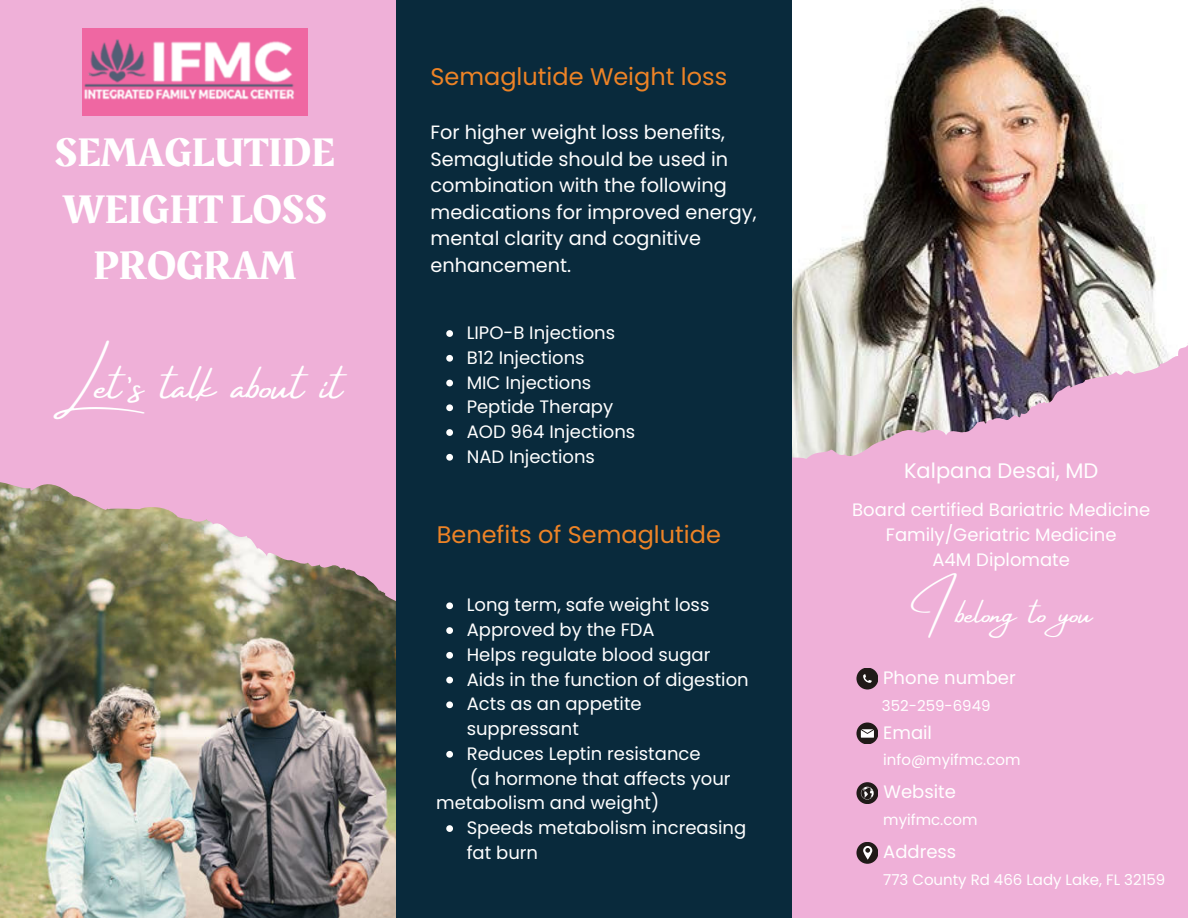
<style>
.page{position:relative;width:1188px;height:918px;background:#efb0d8}
.page>*{position:absolute;margin:0;border:0;box-sizing:border-box;transform-origin:0 0}
.t1{font:46.35px "Amsterdam Four";color:#fff}
.t2{font:41.1px/56.4px "Rakkas";color:#fff;text-align:center}
.t3{font:33px "Amsterdam Four";color:#fff}
.t4{font:24px "Poppins";color:#ed8326}
.t5{font:21px "Poppins";color:#fff}
.t6{font:19.2px/26.5px "Poppins";color:#fff}
.t7{font:18px/24.8px "Poppins";color:#fff}
.t8{font:15px "Poppins";color:#fff}
</style>
<div class="page">
<img style="left:0;top:482px;width:396px;height:436px">
<img style="left:792px;top:0;width:396px;height:459px">
<div style="left:396px;top:0;width:396px;height:918px;background:#092a3c"></div>
<img style="left:82px;top:28px;width:225px;height:88px">
<div style="left:856px;top:668px;width:22px;height:22px;background:#201a18;border-radius:50%"></div>
<div style="left:856px;top:723px;width:22px;height:21px;background:#201a18;border-radius:50%"></div>
<svg style="left:856px;top:782px;width:22px;height:22px"></svg>
<div style="left:856px;top:842px;width:22px;height:22px;background:#201a18;border-radius:50%"></div>
<svg style="left:863px;top:674px;width:9px;height:9px"></svg>
<svg style="left:863px;top:846px;width:9px;height:13px"></svg>
<svg style="left:861px;top:787px;width:12px;height:12px"></svg>
<svg style="left:861px;top:729px;width:13px;height:8px"></svg>
<svg style="left:446px;top:330px;width:7px;height:7px"></svg>
<svg style="left:446px;top:355px;width:7px;height:7px"></svg>
<svg style="left:446px;top:380px;width:7px;height:6px"></svg>
<svg style="left:446px;top:404px;width:7px;height:7px"></svg>
<svg style="left:446px;top:429px;width:7px;height:7px"></svg>
<svg style="left:446px;top:454px;width:7px;height:7px"></svg>
<svg style="left:446px;top:602px;width:7px;height:7px"></svg>
<svg style="left:446px;top:627px;width:7px;height:7px"></svg>
<svg style="left:446px;top:652px;width:7px;height:7px"></svg>
<svg style="left:446px;top:677px;width:7px;height:6px"></svg>
<svg style="left:446px;top:701px;width:7px;height:7px"></svg>
<svg style="left:446px;top:751px;width:7px;height:7px"></svg>
<svg style="left:446px;top:825px;width:7px;height:7px"></svg>
<p class="t2" style="left:55px;top:126px;width:281px">SEMAGLUTIDE<br>WEIGHT LOSS<br>PROGRAM</p>
<p class="t1" style="left:53px;top:360px;width:291px">Let’s talk about it</p>
<p class="t4" style="left:431px;top:60px;width:298px">Semaglutide Weight loss</p>
<h5 class="t6" style="left:431px;top:119px;width:327px">For higher weight loss benefits,<br>Semaglutide should be used in combination with the following medications for improved energy, mental clarity and cognitive enhancement.</h5>
<h2 class="t7" style="left:467px;top:320px;width:150px">LIPO-B Injections</h2>
<p class="t7" style="left:467px;top:345px;width:119px">B12 Injections</p>
<h1 class="t7" style="left:467px;top:370px;width:126px">MIC Injections</h1>
<h5 class="t7" style="left:467px;top:395px;width:148px">Peptide Therapy</h5>
<p class="t7" style="left:467px;top:419px;width:170px">AOD 964 Injections</p>
<p class="t7" style="left:467px;top:444px;width:130px">NAD Injections</p>
<h6 class="t4" style="left:437px;top:517px;width:286px">Benefits of Semaglutide</h6>
<h3 class="t7" style="left:467px;top:593px;width:244px">Long term, safe weight loss</h3>
<p class="t7" style="left:467px;top:618px;width:190px">Approved by the FDA</p>
<h6 class="t7" style="left:467px;top:642px;width:245px">Helps regulate blood sugar</h6>
<p class="t7" style="left:467px;top:667px;width:284px">Aids in the function of digestion</p>
<p class="t7" style="left:467px;top:692px;width:177px">Acts as an appetite suppressant</p>
<h6 class="t7" style="left:467px;top:741px;width:235px">Reduces Leptin resistance</h6>
<p class="t7" style="left:436px;top:766px;width:296px;text-indent:34px">(a hormone that affects your metabolism and weight)</p>
<p class="t7" style="left:467px;top:816px;width:281px">Speeds metabolism increasing fat burn</p>
<p class="t5" style="left:904px;top:456px;width:196px">Kalpana Desai, MD</p>
<h4 class="t7" style="left:852px;top:497px;width:299px;text-align:center">Board certified Bariatric Medicine<br>Family/Geriatric Medicine<br>A4M Diplomate</h4>
<p class="t3" style="left:911px;top:595px;width:183px">I belong to you</p>
<p class="t7" style="left:883px;top:665px;width:134px">Phone number</p>
<p class="t8" style="left:882px;top:695px;width:110px">352-259-6949</p>
<p class="t7" style="left:883px;top:720px;width:50px">Email</p>
<h6 class="t8" style="left:883px;top:749px;width:139px">info@myifmc.com</h6>
<p class="t7" style="left:884px;top:780px;width:74px">Website</p>
<p class="t8" style="left:883px;top:810px;width:96px">myifmc.com</p>
<p class="t7" style="left:883px;top:839px;width:75px">Address</p>
<p class="t8" style="left:883px;top:869px;width:284px">773 County Rd 466 Lady Lake, FL 32159</p>
</div>
